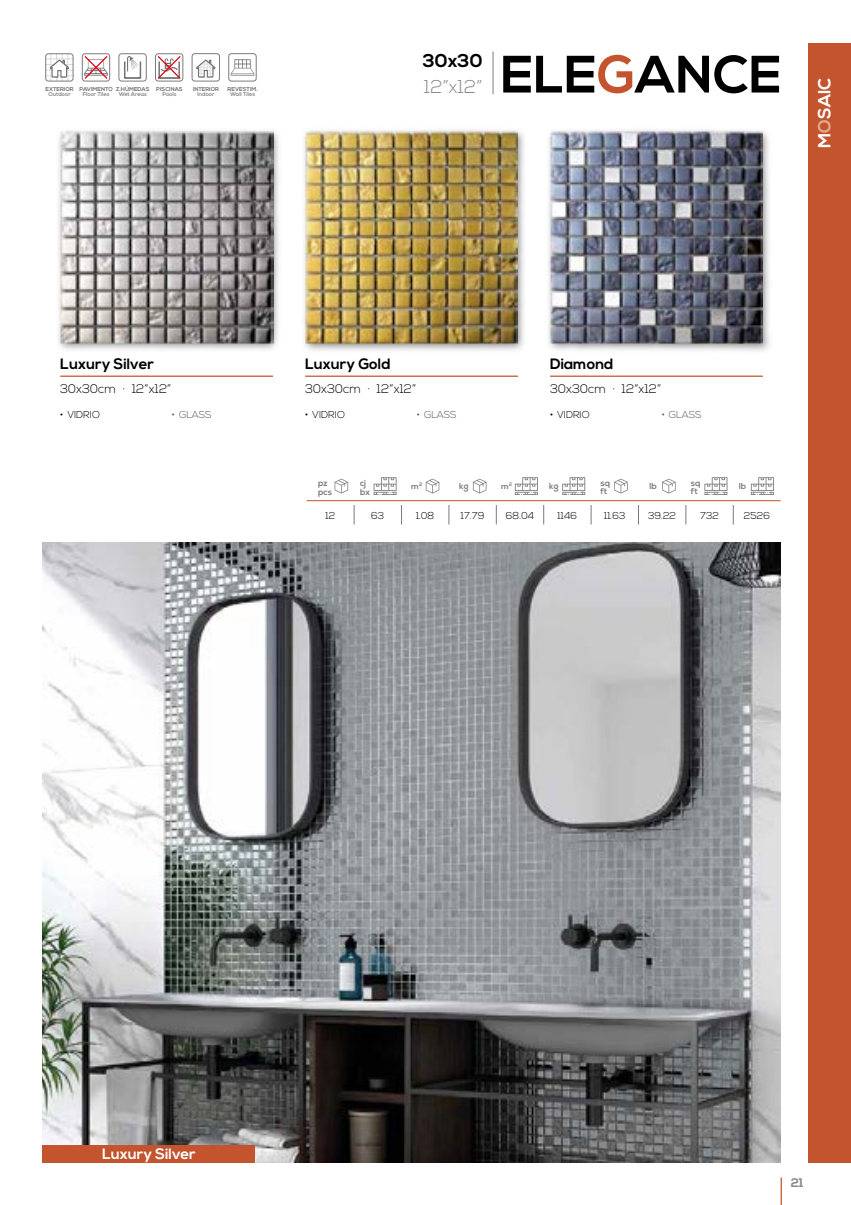
<style>
.page{position:relative;width:851px;height:1205px;background:#fff}
.page>*{position:absolute;margin:0;border:0;box-sizing:border-box;transform-origin:0 0}
.t1{font:700 52.5px "Nexa";color:#000}
.t2{font:300 18.5px "Nexa";color:#878787}
.t3{font:700 18.5px "Nexa";color:#000}
.t4{font:700 17.5px "Nexa";color:#fff}
.t5{font:700 15px "Nexa";color:#000}
.t6{font:700 15px "Nexa";color:#fff}
.t7{font:300 12.5px "Nexa";color:#000}
.t8{font:700 12.5px "Nexa";color:#878787}
.t9{font:300 10px "Nexa";color:#000}
.t10{font:300 10px "Nexa";color:#575756}
.t11{font:700 8.75px/9.1px "Nexa";color:#7f7f7f}
.t12{font:700 5.62px "Nexa";color:#717171}
.t13{font:700 5.62px "Nexa";color:#8a8989}
.s1{color:#c4542e}
.s2{color:#e1aa8d}
</style>
<div class="page">
<div style="left:808px;top:43px;width:42px;height:1119px;background:#c4542e"></div>
<img style="left:43px;top:542px;width:737px;height:620px">
<img style="left:58px;top:131px;width:221px;height:219px">
<img style="left:60px;top:131px;width:213px;height:213px">
<hr style="left:60px;top:375px;width:213px;height:2px;background:#c4542e">
<img style="left:303px;top:130px;width:221px;height:221px">
<img style="left:305px;top:131px;width:213px;height:213px">
<hr style="left:305px;top:375px;width:213px;height:2px;background:#c4542e">
<img style="left:548px;top:130px;width:222px;height:221px">
<img style="left:550px;top:131px;width:212px;height:213px">
<hr style="left:550px;top:375px;width:212px;height:2px;background:#c4542e">
<svg style="left:425px;top:479px;width:14px;height:14px"></svg>
<svg style="left:473px;top:479px;width:13px;height:14px"></svg>
<svg style="left:662px;top:479px;width:13px;height:14px"></svg>
<svg style="left:354px;top:505px;width:1px;height:19px"></svg>
<svg style="left:401px;top:505px;width:1px;height:19px"></svg>
<svg style="left:448px;top:505px;width:1px;height:19px"></svg>
<svg style="left:496px;top:505px;width:1px;height:19px"></svg>
<svg style="left:543px;top:505px;width:1px;height:19px"></svg>
<svg style="left:590px;top:505px;width:1px;height:19px"></svg>
<svg style="left:638px;top:505px;width:1px;height:19px"></svg>
<svg style="left:685px;top:505px;width:1px;height:19px"></svg>
<svg style="left:732px;top:505px;width:1px;height:19px"></svg>
<svg style="left:373px;top:477px;width:23px;height:18px"></svg>
<svg style="left:614px;top:479px;width:13px;height:14px"></svg>
<svg style="left:334px;top:479px;width:14px;height:14px"></svg>
<svg style="left:514px;top:477px;width:24px;height:18px"></svg>
<svg style="left:562px;top:477px;width:23px;height:18px"></svg>
<svg style="left:750px;top:477px;width:23px;height:18px"></svg>
<svg style="left:704px;top:477px;width:23px;height:18px"></svg>
<hr style="left:307px;top:500px;width:473px;height:1px;background:#c4542e">
<div style="left:43px;top:1144px;width:212px;height:18px;background:#c4542e"></div>
<hr style="left:492px;top:52px;width:1px;height:42px;background:#96979a">
<div style="left:82px;top:53px;width:28px;height:29px;border:1px solid #7c7b7b;border-radius:3px"></div>
<svg style="left:83px;top:55px;width:25px;height:25px"></svg>
<div style="left:118px;top:53px;width:29px;height:29px;border:1px solid #7c7b7b;border-radius:3px"></div>
<svg style="left:124px;top:56px;width:17px;height:23px"></svg>
<div style="left:155px;top:53px;width:28px;height:29px;border:1px solid #7c7b7b;border-radius:3px"></div>
<svg style="left:156px;top:55px;width:26px;height:25px"></svg>
<div style="left:45px;top:53px;width:29px;height:29px;border:1px solid #7c7b7b;border-radius:3px"></div>
<svg style="left:46px;top:54px;width:27px;height:27px"></svg>
<div style="left:228px;top:53px;width:29px;height:29px;border:1px solid #7c7b7b;border-radius:3px"></div>
<svg style="left:230px;top:59px;width:24px;height:17px"></svg>
<div style="left:191px;top:53px;width:29px;height:29px;border:1px solid #7c7b7b;border-radius:3px"></div>
<svg style="left:196px;top:59px;width:19px;height:19px"></svg>
<svg style="left:780px;top:1177px;width:1px;height:28px"></svg>
<h2 class="t3" style="left:422px;top:50px;width:61px">30x30</h2>
<p class="t12" style="left:79px;top:86px;width:35px">PAVIMENTO</p>
<h2 class="t2" style="left:424px;top:76px;width:60px">12”x12”</h2>
<p class="t13" style="left:83px;top:91px;width:28px">Floor Tiles</p>
<p class="t12" style="left:116px;top:86px;width:35px">Z.HÚMEDAS</p>
<p class="t13" style="left:119px;top:91px;width:30px">Wet Areas</p>
<p class="t12" style="left:156px;top:86px;width:28px">PISCINAS</p>
<p class="t13" style="left:162px;top:91px;width:16px">Pools</p>
<p class="t12" style="left:227px;top:86px;width:32px">REVESTIM.</p>
<p class="t13" style="left:230px;top:91px;width:26px">Wall Tiles</p>
<p class="t12" style="left:46px;top:86px;width:30px">EXTERIOR</p>
<p class="t13" style="left:48px;top:91px;width:24px">Outdoor</p>
<p class="t12" style="left:193px;top:86px;width:27px">INTERIOR</p>
<p class="t13" style="left:197px;top:91px;width:19px">Indoor</p>
<h1 class="t1" style="left:500px;top:44px;width:282px">ELE<span class="s1">G</span>ANCE</h1>
<h3 class="t4" style="left:814px;top:148px;width:72px;rotate:-90deg">M<span class="s2">O</span>SAIC</h3>
<h3 class="t5" style="left:60px;top:355px;width:95px">Luxury Silver</h3>
<p class="t7" style="left:60px;top:381px;width:113px">30x30cm · 12”x12”</p>
<h3 class="t5" style="left:305px;top:355px;width:87px">Luxury Gold</h3>
<p class="t7" style="left:305px;top:381px;width:113px">30x30cm · 12”x12”</p>
<h3 class="t5" style="left:550px;top:355px;width:65px">Diamond</h3>
<p class="t7" style="left:550px;top:381px;width:113px">30x30cm · 12”x12”</p>
<p class="t9" style="left:60px;top:409px;width:41px">• VIDRIO</p>
<p class="t10" style="left:172px;top:409px;width:41px">• GLASS</p>
<p class="t9" style="left:305px;top:409px;width:41px">• VIDRIO</p>
<p class="t10" style="left:417px;top:409px;width:41px">• GLASS</p>
<p class="t9" style="left:550px;top:409px;width:41px">• VIDRIO</p>
<p class="t10" style="left:661px;top:409px;width:41px">• GLASS</p>
<p class="t11" style="left:360px;top:478px;width:12px">cj bx</p>
<p class="t11" style="left:600px;top:478px;width:11px;line-height:8.8px">sq ft</p>
<p class="t11" style="left:690px;top:478px;width:11px;line-height:8.8px">sq ft</p>
<p class="t11" style="left:318px;top:478px;width:15px">pz pcs</p>
<p class="t11" style="left:501px;top:482px;width:13px">m<sup>2</sup></p>
<p class="t11" style="left:549px;top:482px;width:11px">kg</p>
<p class="t11" style="left:738px;top:482px;width:9px">lb</p>
<p class="t11" style="left:411px;top:482px;width:13px">m<sup>2</sup></p>
<p class="t11" style="left:459px;top:482px;width:11px">kg</p>
<p class="t11" style="left:649px;top:482px;width:9px">lb</p>
<p class="t9" style="left:325px;top:509px;width:11px">12</p>
<p class="t9" style="left:371px;top:509px;width:14px">63</p>
<p class="t9" style="left:416px;top:509px;width:20px">1.08</p>
<p class="t9" style="left:460px;top:509px;width:25px">17.79</p>
<p class="t9" style="left:506px;top:509px;width:30px">68.04</p>
<p class="t9" style="left:557px;top:509px;width:21px">1146</p>
<p class="t9" style="left:604px;top:509px;width:23px">11.63</p>
<p class="t9" style="left:648px;top:509px;width:30px">39.22</p>
<p class="t9" style="left:700px;top:509px;width:20px">732</p>
<p class="t9" style="left:743px;top:509px;width:28px">2526</p>
<h3 class="t6" style="left:102px;top:1145px;width:95px">Luxury Silver</h3>
<p class="t8" style="left:790px;top:1175px;width:14px">21</p>
</div>
